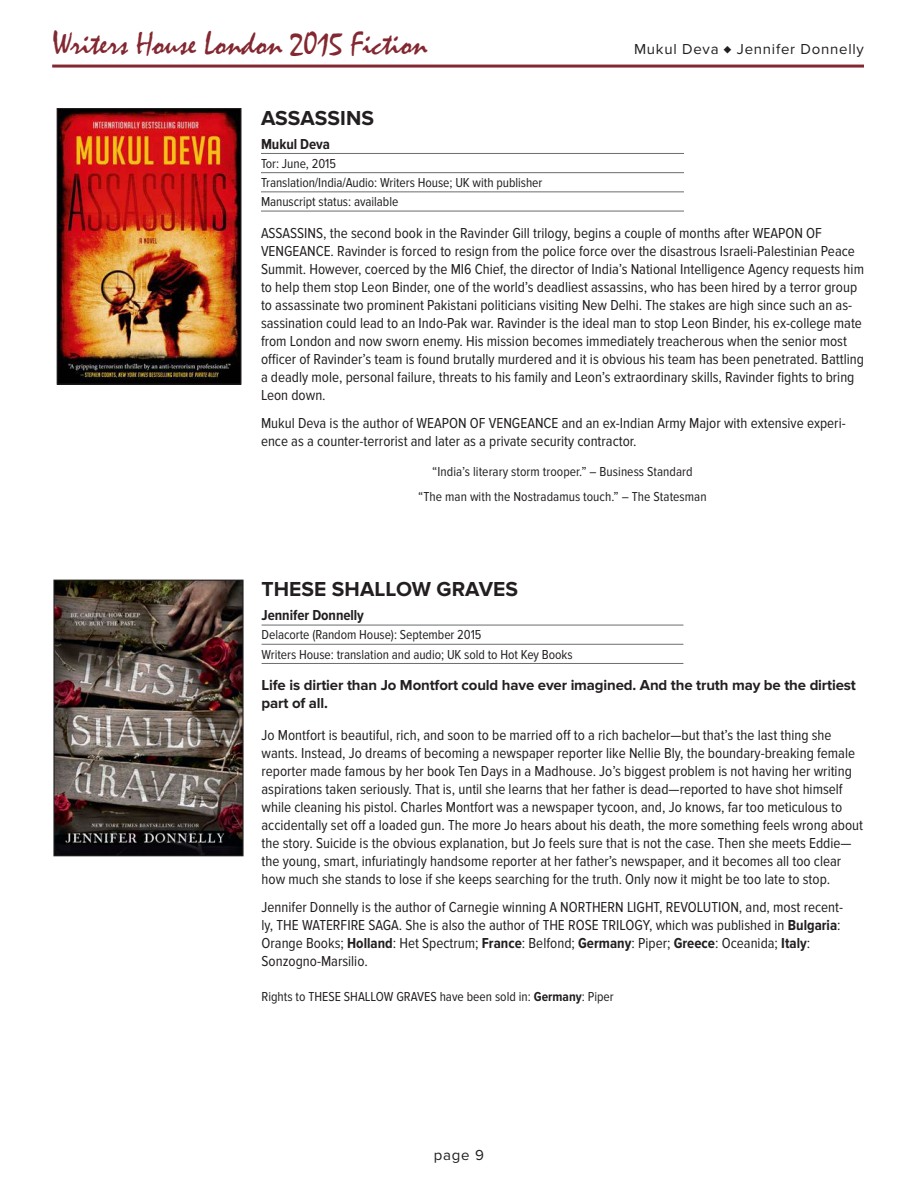
<style>
.page{position:relative;width:918px;height:1188px;background:#fff}
.page>*{position:absolute;margin:0;border:0;box-sizing:border-box;transform-origin:0 0}
.t1{font:33px "Mistral";letter-spacing:-.005em;color:#832730}
.t2{font:700 21px "Proxima Nova";letter-spacing:.005em;color:#231f20}
.Normal_extra_space{font:15px/18px "Proxima Nova Cond";color:#231f20}
.Tagline{font:700 15px/18px "Proxima Nova";letter-spacing:-.01em;color:#231f20}
.t3{font:15px "Proxima Nova";letter-spacing:.05em;color:#231f20}
.rights{font:700 15px "Proxima Nova Cond";letter-spacing:-.005em;color:#231f20}
.rights-2{font:13.5px "Proxima Nova Cond";letter-spacing:-.005em;color:#231f20}
.Praise{font:13.5px "Proxima Nova Cond";letter-spacing:.005em;color:#231f20}
.Rights_Sold{font:13.5px "Proxima Nova Cond";color:#231f20}
.s1{font-weight:700}
</style>
<div class="page">
<hr style="left:52px;top:65px;width:812px;height:3px;background:#832730">
<hr style="left:261px;top:153px;width:423px;height:1px;background:#6c6d70">
<hr style="left:261px;top:172px;width:423px;height:1px;background:#6c6d70">
<hr style="left:261px;top:191px;width:423px;height:1px;background:#6c6d70">
<hr style="left:261px;top:211px;width:423px;height:1px;background:#6c6d70">
<hr style="left:262px;top:625px;width:421px;height:1px;background:#6c6d70">
<hr style="left:262px;top:644px;width:421px;height:1px;background:#6c6d70">
<hr style="left:262px;top:663px;width:421px;height:1px;background:#6c6d70">
<img style="left:55px;top:582px;width:187px;height:272px">
<div style="left:53px;top:580px;width:191px;height:276px;border:1px solid #231f20"></div>
<img style="left:59px;top:110px;width:180px;height:273px">
<div style="left:57px;top:108px;width:184px;height:277px;border:1px solid #231f20"></div>
<h1 class="t1" style="left:52px;top:24px;width:377px">Writers House London 2015 Fiction</h1>
<p class="t3" style="left:634px;top:40px;width:231px">Mukul Deva ♦ Jennifer Donnelly</p>
<p class="t2" style="left:261px;top:106px;width:115px">ASSASSINS</p>
<p class="rights" style="left:261px;top:135px;width:71px">Mukul Deva</p>
<p class="rights-2" style="left:261px;top:156px;width:77px">Tor: June, 2015</p>
<p class="rights-2" style="left:261px;top:175px;width:283px">Translation/India/Audio: Writers House; UK with publisher</p>
<p class="rights-2" style="left:261px;top:194px;width:139px">Manuscript status: available</p>
<p class="Normal_extra_space" style="left:261px;top:224px;width:605px">ASSASSINS, the second book in the Ravinder Gill trilogy, begins a couple of months after WEAPON OF VENGEANCE. Ravinder is forced to resign from the police force over the disastrous Israeli-Palestinian Peace Summit. However, coerced by the MI6 Chief, the director of India’s National Intelligence Agency requests him to help them stop Leon Binder, one of the world’s deadliest assassins, who has been hired by a terror group to assassinate two prominent Pakistani politicians visiting New Delhi. The stakes are high since such an as&shy;sassination could lead to an Indo-Pak war. Ravinder is the ideal man to stop Leon Binder, his ex-college mate from London and now sworn enemy. His mission becomes immediately treacherous when the senior most officer of Ravinder’s team is found brutally murdered and it is obvious his team has been penetrated. Battling a deadly mole, personal failure, threats to his family and Leon’s extraordinary skills, Ravinder fights to bring Leon down.</p>
<p class="Normal_extra_space" style="left:261px;top:415px;width:586px">Mukul Deva is the author of WEAPON OF VENGEANCE and an ex-Indian Army Major with extensive experi&shy;ence as a counter-terrorist and later as a private security contractor.</p>
<p class="Praise" style="left:432px;top:464px;width:262px">“India’s literary storm trooper.” – Business Standard</p>
<p class="Praise" style="left:418px;top:489px;width:290px">“The man with the Nostradamus touch.” – The Statesman</p>
<p class="t2" style="left:262px;top:577px;width:258px">THESE SHALLOW GRAVES</p>
<p class="rights" style="left:262px;top:607px;width:104px">Jennifer Donnelly</p>
<p class="rights-2" style="left:262px;top:627px;width:221px">Delacorte (Random House): September 2015</p>
<p class="rights-2" style="left:262px;top:647px;width:313px">Writers House: translation and audio; UK sold to Hot Key Books</p>
<p class="Tagline" style="left:262px;top:676px;width:596px">Life is dirtier than Jo Montfort could have ever imagined. And the truth may be the dirtiest part of all.</p>
<p class="Normal_extra_space" style="left:262px;top:726px;width:603px">Jo Montfort is beautiful, rich, and soon to be married off to a rich bachelor—but that’s the last thing she wants. Instead, Jo dreams of becoming a newspaper reporter like Nellie Bly, the boundary-breaking female reporter made famous by her book Ten Days in a Madhouse. Jo’s biggest problem is not having her writing aspirations taken seriously. That is, until she learns that her father is dead—reported to have shot himself while cleaning his pistol. Charles Montfort was a newspaper tycoon, and, Jo knows, far too meticulous to accidentally set off a loaded gun. The more Jo hears about his death, the more something feels wrong about the story. Suicide is the obvious explanation, but Jo feels sure that is not the case. Then she meets Eddie— the young, smart, infuriatingly handsome reporter at her father’s newspaper, and it becomes all too clear how much she stands to lose if she keeps searching for the truth. Only now it might be too late to stop.</p>
<p class="Normal_extra_space" style="left:262px;top:898px;width:583px">Jennifer Donnelly is the author of Carnegie winning A NORTHERN LIGHT, REVOLUTION, and, most recent&shy;ly, THE WATERFIRE SAGA. She is also the author of THE ROSE TRILOGY, which was published in <span class="s1">Bulgaria</span>:<br>Orange Books; <span class="s1">Holland</span>: Het Spectrum; <span class="s1">France</span>: Belfond; <span class="s1">Germany</span>: Piper; <span class="s1">Greece</span>: Oceanida; <span class="s1">Italy</span>:<br>Sonzogno-Marsilio.</p>
<p class="Rights_Sold" style="left:262px;top:989px;width:354px">Rights to THESE SHALLOW GRAVES have been sold in: <span class="s1">Germany</span>: Piper</p>
<p class="t3" style="left:434px;top:1147px;width:52px">page 9</p>
</div>
